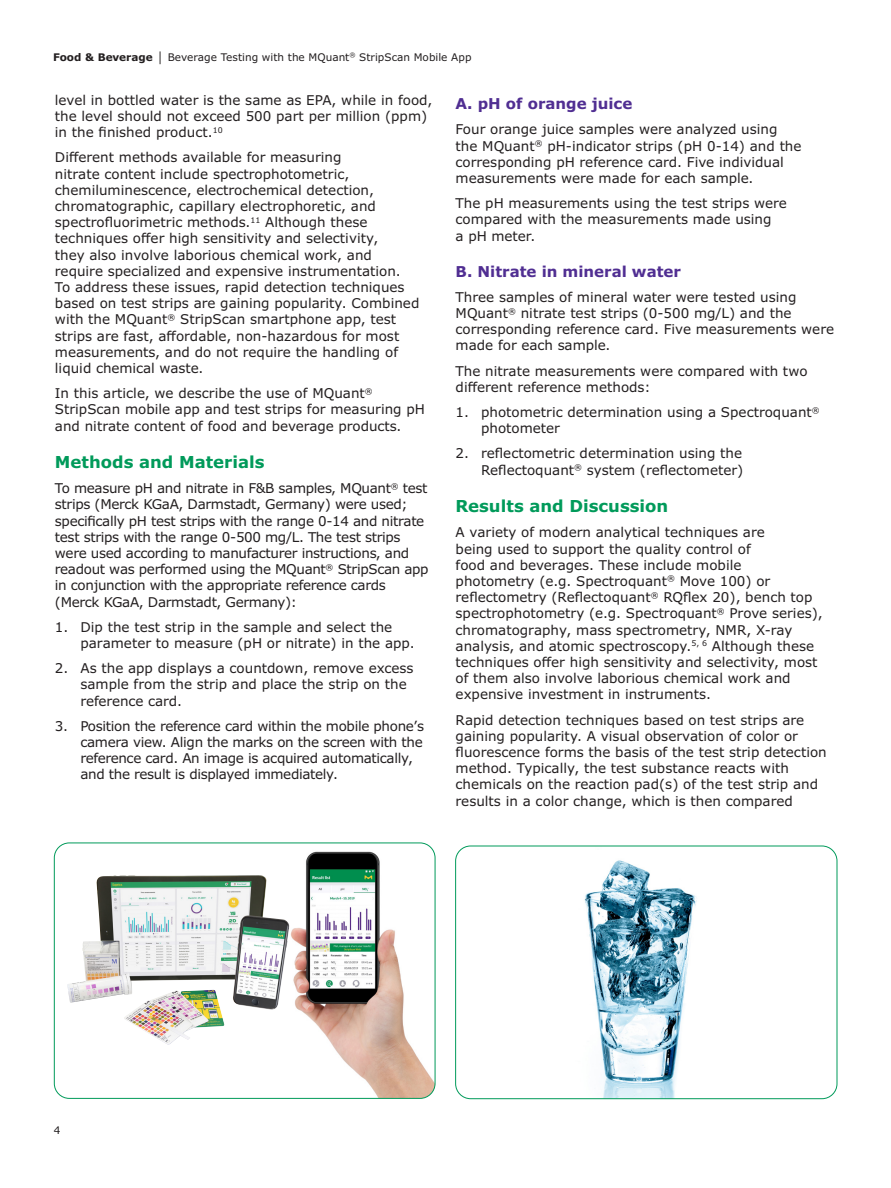
<style>
.page{position:relative;width:891px;height:1188px;background:#fff}
.page>*{position:absolute;margin:0;border:0;box-sizing:border-box;transform-origin:0 0}
.t1{font:700 16.5px "Verdana Pro";color:#009a5a}
.t2{font:700 15px "Verdana Pro";color:#502e92}
.t3{font:13.5px/16.2px "Verdana Pro";color:#231f20}
.t4{font:13.5px/16.2px "Verdana Pro";letter-spacing:-.025em;color:#231f20}
.t5{font:10.5px "Verdana Pro";color:#231f20}
.s1{font-weight:700}
</style>
<div class="page">
<img style="left:584px;top:860px;width:113px;height:237px">
<div style="left:455px;top:846px;width:382px;height:253px;border:1px solid #009a5a;border-radius:15px"></div>
<img style="left:289px;top:843px;width:146px;height:255px">
<div style="left:54px;top:843px;width:381px;height:256px;border:1px solid #009a5a;border-radius:15px"></div>
<img style="left:67px;top:875px;width:222px;height:170px">
<p class="t5" style="left:53px;top:50px;width:420px"><span class="s1">Food &amp; Beverage</span> │ Beverage Testing with the MQuant<sup>®</sup> StripScan Mobile App</p>
<p class="t3" style="left:55px;top:92px;width:379px">level in bottled water is the same as EPA, while in food, the level should not exceed 500 part per million (ppm) in the finished product.<sup>10</sup></p>
<p class="t3" style="left:55px;top:150px;width:366px">Different methods available for measuring<br>nitrate content include spectrophotometric, chemiluminescence, electrochemical detection, chromatographic, capillary electrophoretic, and spectrofluorimetric methods.<sup>11</sup> Although these techniques offer high sensitivity and selectivity,<br>they also involve laborious chemical work, and require specialized and expensive instrumentation.<br>To address these issues, rapid detection techniques based on test strips are gaining popularity. Combined with the MQuant<sup>®</sup> StripScan smartphone app, test strips are fast, affordable, non-hazardous for most measurements, and do not require the handling of liquid chemical waste.</p>
<p class="t3" style="left:55px;top:385px;width:372px">In this article, we describe the use of MQuant<sup>®<br></sup>StripScan mobile app and test strips for measuring pH and nitrate content of food and beverage products.</p>
<p class="t1" style="left:55px;top:451px;width:211px">Methods and Materials</p>
<p class="t4" style="left:55px;top:480px;width:375px">To measure pH and nitrate in F&amp;B samples, MQuant<sup>®</sup> test strips (Merck KGaA, Darmstadt, Germany) were used; specifically pH test strips with the range 0-14 and nitrate test strips with the range 0-500 mg/L. The test strips were used according to manufacturer instructions, and readout was performed using the MQuant<sup>®</sup> StripScan app in conjunction with the appropriate reference cards (Merck KGaA, Darmstadt, Germany):</p>
<p class="t3" style="left:80px;top:619px;width:336px;text-indent:-26px">1. Dip the test strip in the sample and select the parameter to measure (pH or nitrate) in the app.</p>
<p class="t3" style="left:80px;top:660px;width:335px;text-indent:-26px">2. As the app displays a countdown, remove excess sample from the strip and place the strip on the reference card.</p>
<p class="t4" style="left:80px;top:718px;width:345px;text-indent:-26px">3. Position the reference card within the mobile phone’s camera view. Align the marks on the screen with the reference card. An image is acquired automatically, and the result is displayed immediately.</p>
<p class="t2" style="left:456px;top:94px;width:178px">A. pH of orange juice</p>
<p class="t3" style="left:456px;top:122px;width:347px">Four orange juice samples were analyzed using the MQuant<sup>®</sup> pH-indicator strips (pH 0-14) and the corresponding pH reference card. Five individual measurements were made for each sample.</p>
<p class="t3" style="left:456px;top:195px;width:333px">The pH measurements using the test strips were compared with the measurements made using<br>a pH meter.</p>
<p class="t2" style="left:456px;top:261px;width:227px">B. Nitrate in mineral water</p>
<p class="t3" style="left:456px;top:289px;width:380px">Three samples of mineral water were tested using MQuant<sup>®</sup> nitrate test strips (0-500 mg/L) and the corresponding reference card. Five measurements were made for each sample.</p>
<p class="t3" style="left:456px;top:363px;width:353px">The nitrate measurements were compared with two different reference methods:</p>
<p class="t3" style="left:481px;top:404px;width:340px;text-indent:-25px">1. photometric determination using a Spectroquant<sup>® </sup>photometer</p>
<p class="t3" style="left:456px;top:446px;width:289px;text-align:right">2. reflectometric determination using the<br>Reflectoquant<sup>®</sup> system (reflectometer)</p>
<p class="t1" style="left:456px;top:495px;width:214px">Results and Discussion</p>
<p class="t3" style="left:456px;top:525px;width:369px">A variety of modern analytical techniques are<br>being used to support the quality control of<br>food and beverages. These include mobile photometry (e.g. Spectroquant<sup>®</sup> Move 100) or reflectometry (Reflectoquant<sup>®</sup> RQflex 20), bench top spectrophotometry (e.g. Spectroquant<sup>®</sup> Prove series), chromatography, mass spectrometry, NMR, X-ray analysis, and atomic spectroscopy.<sup>5,</sup> <sup>6</sup> Although these techniques offer high sensitivity and selectivity, most of them also involve laborious chemical work and expensive investment in instruments.</p>
<p class="t3" style="left:456px;top:712px;width:373px">Rapid detection techniques based on test strips are gaining popularity. A visual observation of color or fluorescence forms the basis of the test strip detection method. Typically, the test substance reacts with chemicals on the reaction pad(s) of the test strip and results in a color change, which is then compared</p>
<p class="t5" style="left:54px;top:1123px;width:8px">4</p>
</div>
